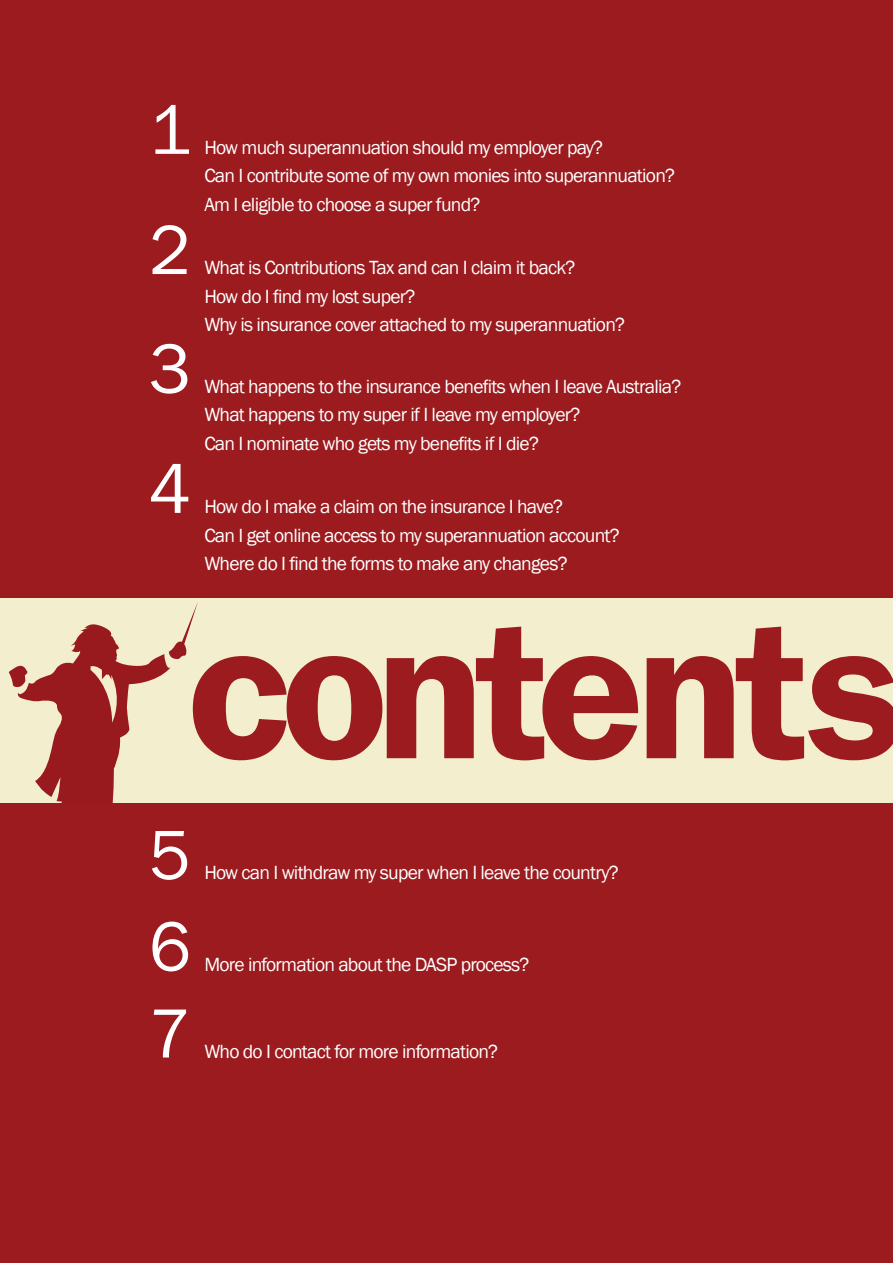
<style>
.page{position:relative;width:893px;height:1263px;background:#9b1b1f}
.page>*{position:absolute;margin:0;border:0;box-sizing:border-box;transform-origin:0 0}
.t1{font:600 202.95px "Franklin Gothic";letter-spacing:-.05em;color:#9b1b1f}
.t2{font:72px "Franklin Gothic";color:#fff}
.t3{font:19.65px "Franklin Gothic";letter-spacing:-.04em;color:#fff}
</style>
<div class="page">
<div style="left:0;top:598px;width:893px;height:205px;background:#f2eece"></div>
<svg style="left:9px;top:602px;width:189px;height:201px"></svg>
<p class="t2" style="left:149px;top:85px;width:44px">1</p>
<p class="t2" style="left:149px;top:205px;width:44px">2</p>
<p class="t2" style="left:149px;top:324px;width:44px">3</p>
<p class="t2" style="left:149px;top:444px;width:44px">4</p>
<p class="t3" style="left:204px;top:135px;width:400px">How much superannuation should my employer pay?</p>
<p class="t3" style="left:204px;top:164px;width:472px">Can I contribute some of my own monies into superannuation?</p>
<p class="t3" style="left:204px;top:192px;width:277px">Am I eligible to choose a super fund?</p>
<p class="t3" style="left:204px;top:255px;width:373px">What is Contributions Tax and can I claim it back?</p>
<p class="t3" style="left:204px;top:284px;width:213px">How do I find my lost super?</p>
<p class="t3" style="left:204px;top:312px;width:422px">Why is insurance cover attached to my superannuation?</p>
<p class="t3" style="left:204px;top:374px;width:478px">What happens to the insurance benefits when I leave Australia?</p>
<p class="t3" style="left:204px;top:403px;width:377px">What happens to my super if I leave my employer?</p>
<p class="t3" style="left:204px;top:431px;width:336px">Can I nominate who gets my benefits if I die?</p>
<p class="t3" style="left:204px;top:494px;width:360px">How do I make a claim on the insurance I have?</p>
<p class="t3" style="left:204px;top:523px;width:417px">Can I get online access to my superannuation account?</p>
<p class="t3" style="left:204px;top:551px;width:365px">Where do I find the forms to make any changes?</p>
<p class="t1" style="left:186px;top:565px;width:718px">contents</p>
<p class="t2" style="left:149px;top:810px;width:44px">5</p>
<p class="t2" style="left:149px;top:902px;width:44px">6</p>
<p class="t2" style="left:149px;top:989px;width:44px">7</p>
<p class="t3" style="left:204px;top:860px;width:416px">How can I withdraw my super when I leave the country?</p>
<p class="t3" style="left:204px;top:952px;width:326px">More information about the DASP process?</p>
<p class="t3" style="left:204px;top:1039px;width:295px">Who do I contact for more information?</p>
</div>
